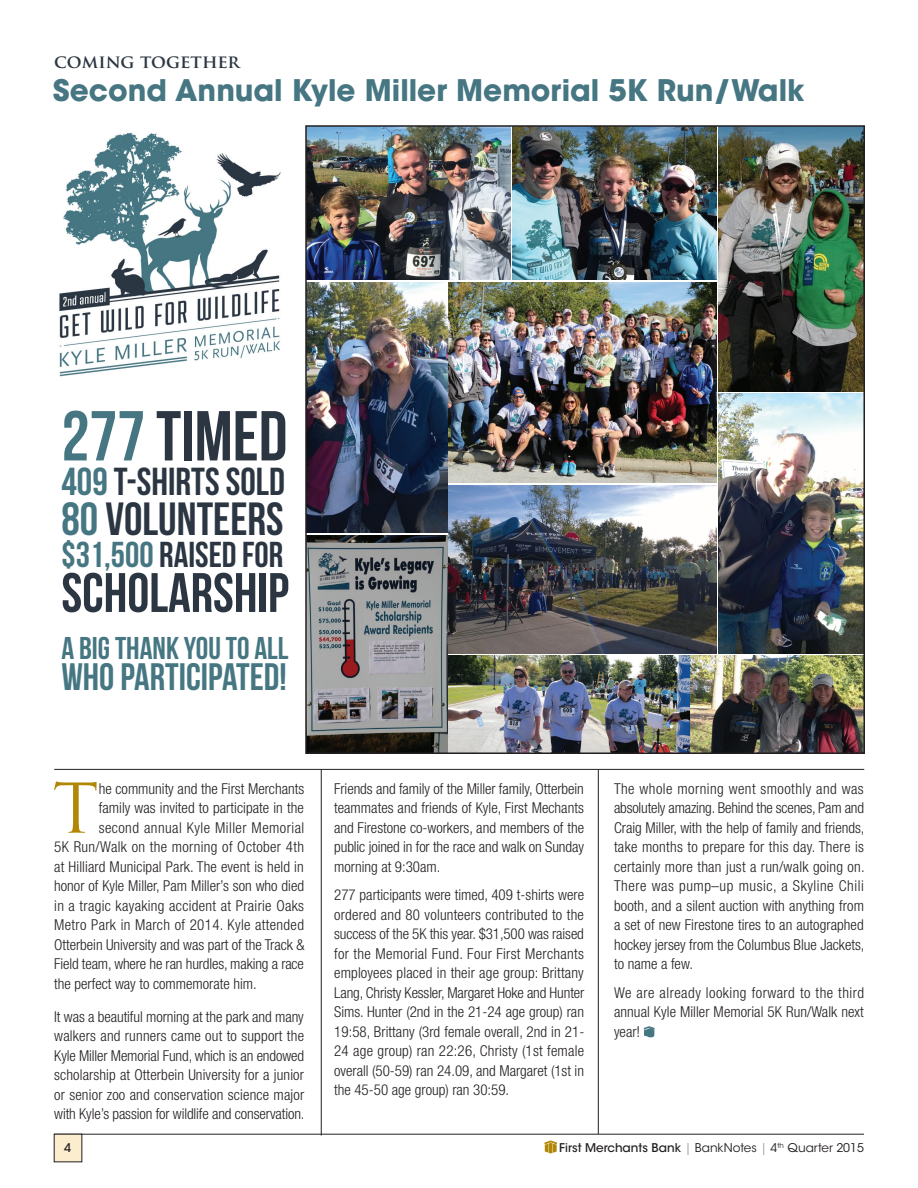
<style>
.page{position:relative;width:918px;height:1188px;background:#fff}
.page>*{position:absolute;margin:0;border:0;box-sizing:border-box;transform-origin:0 0}
.t1{font:70.5px "Bebas Neue";color:#2b3642}
.t2{font:66.75px "Trajan Pro";color:#b28705}
.t3{font:55.5px "Bebas Neue";color:#2b3642}
.t4{font:46.5px "Bebas Neue";color:#2b3642}
.t5{font:39px "Bebas Neue";color:#2b3642}
.t6{font:38.25px "Bebas Neue";color:#457682}
.t7{font:36px "Bebas Neue";color:#2b3642}
.t8{font:31.5px "Bebas Neue";color:#457682}
.t9{font:700 29.55px "ITC Avant Garde Std";color:#457682}
.t10{font:700 18px "Trajan Pro";color:#2b3642}
.t11{font:300 condensed 15px/19.5px "Helvetica Neue LT Std";color:#231f20;text-align:justify}
.t12{font:300 condensed 15px "Helvetica Neue LT Std";letter-spacing:.025em;color:#231f20}
.t13{font:300 condensed 15px "Helvetica Neue LT Std";letter-spacing:.02em;color:#231f20}
.t14{font:300 condensed 15px "Helvetica Neue LT Std";letter-spacing:.03em;color:#231f20}
.t15{font:12px "ITC Avant Garde Std";color:#231f20}
.t16{font:500 12px "ITC Avant Garde Std";color:#231f20}
.s1{color:#457682}
.s2{font-weight:500}
.s3{font-weight:200}
</style>
<div class="page">
<svg style="left:644px;top:1026px;width:11px;height:11px"></svg>
<hr style="left:54px;top:1134px;width:810px;height:1px;background:#231f20">
<div style="left:54px;top:1134px;width:28px;height:28px;background:#fcedce"></div>
<svg style="left:545px;top:1140px;width:12px;height:14px"></svg>
<hr style="left:321px;top:770px;width:1px;height:366px;background:#231f20">
<hr style="left:598px;top:770px;width:1px;height:364px;background:#231f20">
<hr style="left:54px;top:769px;width:810px;height:1px;background:#231f20">
<img style="left:59px;top:132px;width:222px;height:245px">
<img style="left:449px;top:282px;width:268px;height:200px">
<img style="left:691px;top:656px;width:171px;height:95px">
<img style="left:308px;top:282px;width:139px;height:251px">
<img style="left:719px;top:128px;width:143px;height:525px">
<img style="left:308px;top:128px;width:202px;height:152px">
<img style="left:512px;top:128px;width:204px;height:152px">
<img style="left:308px;top:536px;width:139px;height:215px">
<img style="left:449px;top:486px;width:267px;height:167px">
<img style="left:449px;top:656px;width:240px;height:95px">
<div style="left:305px;top:125px;width:560px;height:629px;border:2px solid #231f20"></div>
<p class="t10" style="left:54px;top:50px;width:187px">COMING TOGETHER</p>
<h3 class="t9" style="left:53px;top:71px;width:753px">Second Annual Kyle Miller Memorial 5K Run/Walk</h3>
<h1 class="t1" style="left:61px;top:397px;width:228px"><span class="s1">277</span>TIMED</h1>
<h3 class="t5" style="left:61px;top:460px;width:225px"><span class="s1">409</span>T-SHIRTS SOLD</h3>
<h3 class="t4" style="left:61px;top:494px;width:224px"><span class="s1">80</span> VOLUNTEERS</h3>
<h3 class="t7" style="left:61px;top:535px;width:223px"><span class="s1">$31,500</span> RAISED FOR</h3>
<h3 class="t3" style="left:61px;top:562px;width:229px">SCHOLARSHIP</h3>
<h3 class="t8" style="left:61px;top:631px;width:229px">A BIG THANK YOU TO ALL</h3>
<h3 class="t6" style="left:61px;top:656px;width:227px">WHO PARTICIPATED!</h3>
<h2 class="t2" style="left:53px;top:766px;width:48px">T</h2>
<p class="t11" style="left:99px;top:778px;width:207px">he community and the First Merchants</p>
<p class="t11" style="left:99px;top:798px;width:207px">family was invited to participate in the</p>
<p class="t14" style="left:99px;top:819px;width:207px">second annual Kyle Miller Memorial</p>
<p class="t12" style="left:54px;top:838px;width:251px">5K Run/Walk on the morning of October 4th</p>
<p class="t11" style="left:54px;top:856px;width:251px">at Hilliard Municipal Park. The event is held in</p>
<p class="t11" style="left:54px;top:876px;width:251px">honor of Kyle Miller, Pam Miller’s son who died</p>
<p class="t13" style="left:54px;top:897px;width:251px">in a tragic kayaking accident at Prairie Oaks</p>
<p class="t12" style="left:54px;top:916px;width:251px">Metro Park in March of 2014. Kyle attended</p>
<p class="t11" style="left:54px;top:934px;width:252px">Otterbein University and was part of the Track &amp;</p>
<p class="t11" style="left:54px;top:954px;width:251px">Field team, where he ran hurdles, making a race</p>
<p class="t11" style="left:54px;top:973px;width:204px">the perfect way to commemorate him.</p>
<p class="t11" style="left:54px;top:1006px;width:252px">It was a beautiful morning at the park and many walkers and runners came out to support the Kyle Miller Memorial Fund, which is an endowed scholarship at Otterbein University for a junior or senior zoo and conservation science major with Kyle’s passion for wildlife and conservation.</p>
<p class="t16" style="left:64px;top:1140px;width:9px">4</p>
<p class="t11" style="left:334px;top:778px;width:251px">Friends and family of the Miller family, Otterbein teammates and friends of Kyle, First Mechants and Firestone co-workers, and members of the public joined in for the race and walk on Sunday morning at 9:30am.</p>
<p class="t11" style="left:334px;top:885px;width:252px">277 participants were timed, 409 t-shirts were ordered and 80 volunteers contributed to the success of the 5K this year. $31,500 was raised for the Memorial Fund. Four First Merchants employees placed in their age group: Brittany Lang, Christy Kessler, Margaret Hoke and Hunter Sims. Hunter (2nd in the 21-24 age group) ran 19:58, Brittany (3rd female overall, 2nd in 21- 24 age group) ran 22:26, Christy (1st female overall (50-59) ran 24.09, and Margaret (1st in the 45-50 age group) ran 30:59.</p>
<p class="t11" style="left:614px;top:778px;width:252px">The whole morning went smoothly and was absolutely amazing. Behind the scenes, Pam and Craig Miller, with the help of family and friends, take months to prepare for this day. There is certainly more than just a run/walk going on.<br>There was pump–up music, a Skyline Chili booth, and a silent auction with anything from a set of new Firestone tires to an autographed hockey jersey from the Columbus Blue Jackets, to name a few.</p>
<p class="t11" style="left:614px;top:982px;width:252px">We are already looking forward to the third annual Kyle Miller Memorial 5K Run/Walk next year!</p>
<p class="t15" style="left:559px;top:1140px;width:306px"><span class="s2">First Merchants Bank</span> <span class="s3">|</span> BankNotes <span class="s3">|</span> 4<sup>th</sup> Quarter 2015</p>
</div>
